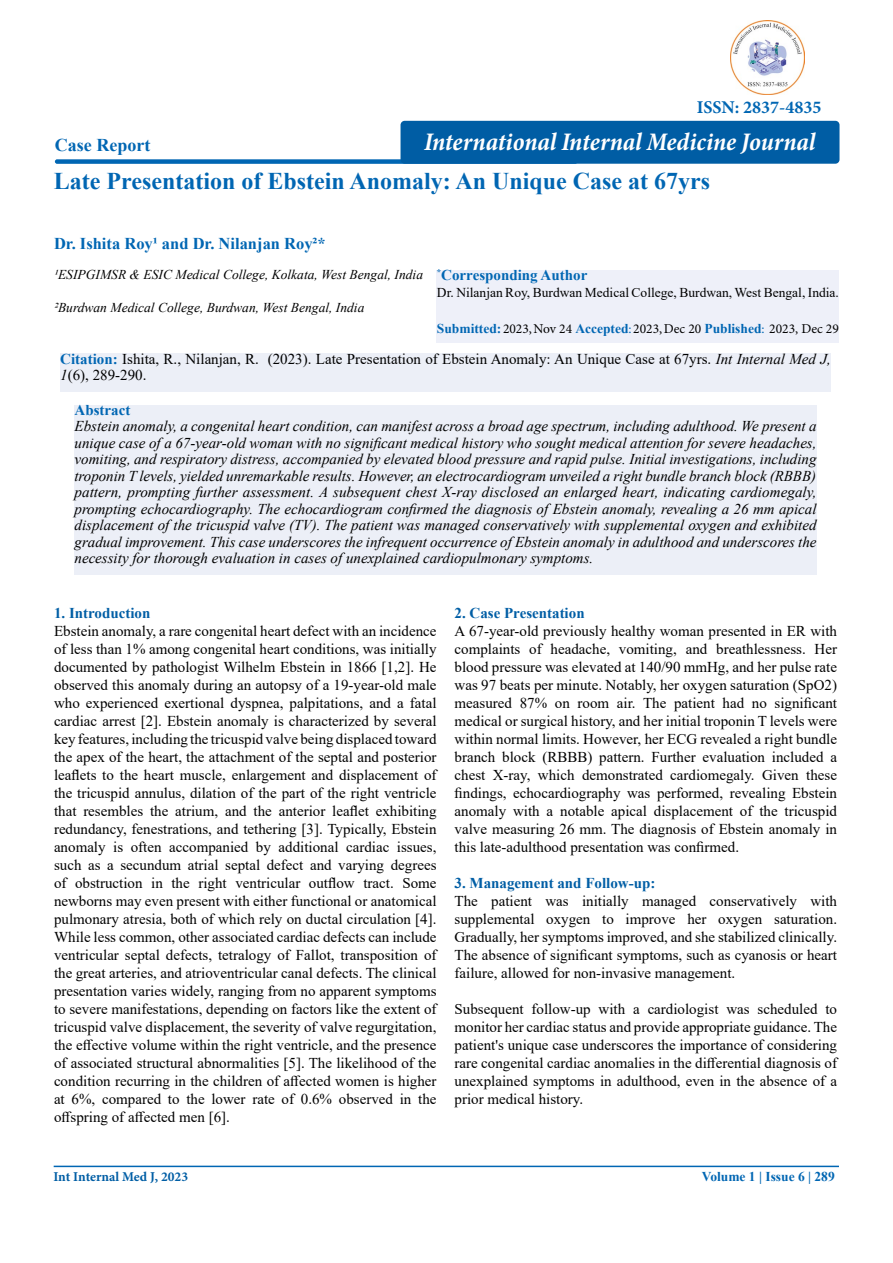
<style>
.page{position:relative;width:893px;height:1263px;background:#fff}
.page>*{position:absolute;margin:0;border:0;box-sizing:border-box;transform-origin:0 0}
.t1{font:italic 700 condensed 25.5px "Minion Pro";letter-spacing:-.005em;color:#fff}
.t2{font:700 24px "Times New Roman";color:#0066b3}
.t3{font:700 18px "Minion Pro";color:#0066b3}
.t4{font:700 18px "Times New Roman";color:#0066b3}
.t5{font:700 16.5px "Times New Roman";color:#0066b3}
.t6{font:15px/18px "Times New Roman";color:#000;text-align:justify}
.t7{font:italic 15px/16.5px "Times New Roman";color:#000;text-align:justify}
.t8{font:700 15px "Times New Roman";color:#005ea5}
.t9{font:700 15px "Times New Roman";color:#0066b3}
.t10{font:italic 13.5px "Times New Roman";color:#000}
.t11{font:13.5px "Times New Roman";color:#000}
.t12{font:13.5px "Minion Pro";color:#000}
.t13{font:700 13.5px "Minion Pro";letter-spacing:-.005em;color:#005ea5}
.t14{font:700 13.5px "Times New Roman";color:#0066b3}
.s1{font-family:"Times New Roman";font-weight:700;color:#0066b3}
.s2{color:#0066b3}
.s3{font-weight:700;color:#0066b3}
.s4{font-style:italic}
</style>
<div class="page">
<hr style="left:54px;top:1166px;width:785px;height:1px;background:#0066b3">
<div style="left:55px;top:159px;width:522px;height:5px;background:#0066b3;border-radius:2px"></div>
<div style="left:437px;top:270px;width:402px;height:72px;background:#eef0f9"></div>
<div style="left:60px;top:353px;width:771px;height:39px;background:#eceff7"></div>
<div style="left:75px;top:405px;width:741px;height:169px;background:#eceff7"></div>
<div style="left:401px;top:121px;width:438px;height:43px;background:#005da4;border-radius:4px"></div>
<img style="left:730px;top:20px;width:75px;height:75px">
<p class="t4" style="left:55px;top:132px;width:97px">Case Report</p>
<p class="t3" style="left:697px;top:94px;width:126px">ISSN: 2837-4835</p>
<h1 class="t1" style="left:424px;top:124px;width:393px">International Internal Medicine Journal</h1>
<h2 class="t2" style="left:54px;top:164px;width:658px">Late Presentation of Ebstein Anomaly: An Unique Case at 67yrs</h2>
<p class="t5" style="left:54px;top:231px;width:273px">Dr. Ishita Roy¹ and Dr. Nilanjan Roy²*</p>
<p class="t9" style="left:437px;top:264px;width:152px"><sup>*</sup>Corresponding Author</p>
<p class="t11" style="left:437px;top:283px;width:404px">Dr. Nilanjan Roy, Burdwan Medical College, Burdwan, West Bengal, India.</p>
<p class="t12" style="left:437px;top:319px;width:403px"><span class="s1">Submitted:</span>2023, Nov 24 <span class="s1">Accepted</span><span class="s2">:</span> 2023, Dec 20 <span class="s1">Published</span><span class="s2">:</span> 2023, Dec 29</p>
<p class="t6" style="left:60px;top:350px;width:772px;line-height:16.5px"><span class="s3">Citation:</span> Ishita, R., Nilanjan, R. (2023). Late Presentation of Ebstein Anomaly: An Unique Case at 67yrs. <span class="s4">Int Internal Med J,<br>1</span>(6), 289-290.</p>
<p class="t9" style="left:75px;top:399px;width:57px">Abstract</p>
<p class="t7" style="left:75px;top:418px;width:744px">Ebstein anomaly, a congenital heart condition, can manifest across a broad age spectrum, including adulthood. We present a unique case of a 67-year-old woman with no significant medical history who sought medical attention for severe headaches, vomiting, and respiratory distress, accompanied by elevated blood pressure and rapid pulse. Initial investigations, including troponin T levels, yielded unremarkable results. However, an electrocardiogram unveiled a right bundle branch block (RBBB) pattern, prompting further assessment. A subsequent chest X-ray disclosed an enlarged heart, indicating cardiomegaly, prompting echocardiography. The echocardiogram confirmed the diagnosis of Ebstein anomaly, revealing a 26 mm apical displacement of the tricuspid valve (TV). The patient was managed conservatively with supplemental oxygen and exhibited gradual improvement. This case underscores the infrequent occurrence of Ebstein anomaly in adulthood and underscores the necessity for thorough evaluation in cases of unexplained cardiopulmonary symptoms.</p>
<p class="t10" style="left:54px;top:266px;width:371px">¹ESIPGIMSR &amp; ESIC Medical College, Kolkata, West Bengal, India</p>
<p class="t10" style="left:54px;top:298px;width:312px">²Burdwan Medical College, Burdwan, West Bengal, India</p>
<p class="t8" style="left:54px;top:602px;width:98px">1. Introduction</p>
<p class="t6" style="left:54px;top:621px;width:384px">Ebstein anomaly, a rare congenital heart defect with an incidence of less than 1% among congenital heart conditions, was initially documented by pathologist Wilhelm Ebstein in 1866 [1,2]. He observed this anomaly during an autopsy of a 19-year-old male who experienced exertional dyspnea, palpitations, and a fatal cardiac arrest [2]. Ebstein anomaly is characterized by several key features, including the tricuspid valve being displaced toward the apex of the heart, the attachment of the septal and posterior leaflets to the heart muscle, enlargement and displacement of the tricuspid annulus, dilation of the part of the right ventricle that resembles the atrium, and the anterior leaflet exhibiting redundancy, fenestrations, and tethering [3]. Typically, Ebstein anomaly is often accompanied by additional cardiac issues, such as a secundum atrial septal defect and varying degrees of obstruction in the right ventricular outflow tract. Some newborns may even present with either functional or anatomical pulmonary atresia, both of which rely on ductal circulation [4].<br>While less common, other associated cardiac defects can include ventricular septal defects, tetralogy of Fallot, transposition of the great arteries, and atrioventricular canal defects. The clinical presentation varies widely, ranging from no apparent symptoms to severe manifestations, depending on factors like the extent of tricuspid valve displacement, the severity of valve regurgitation, the effective volume within the right ventricle, and the presence of associated structural abnormalities [5]. The likelihood of the condition recurring in the children of affected women is higher at 6%, compared to the lower rate of 0.6% observed in the offspring of affected men [6].</p>
<p class="t8" style="left:454px;top:602px;width:132px">2. Case Presentation</p>
<p class="t6" style="left:454px;top:621px;width:384px">A 67-year-old previously healthy woman presented in ER with complaints of headache, vomiting, and breathlessness. Her blood pressure was elevated at 140/90 mmHg, and her pulse rate was 97 beats per minute. Notably, her oxygen saturation (SpO2) measured 87% on room air. The patient had no significant medical or surgical history, and her initial troponin T levels were within normal limits. However, her ECG revealed a right bundle branch block (RBBB) pattern. Further evaluation included a chest X-ray, which demonstrated cardiomegaly. Given these findings, echocardiography was performed, revealing Ebstein anomaly with a notable apical displacement of the tricuspid valve measuring 26 mm. The diagnosis of Ebstein anomaly in this late-adulthood presentation was confirmed.</p>
<p class="t8" style="left:454px;top:872px;width:202px">3. Management and Follow-up:</p>
<p class="t6" style="left:454px;top:891px;width:384px">The patient was initially managed conservatively with supplemental oxygen to improve her oxygen saturation.<br>Gradually, her symptoms improved, and she stabilized clinically.<br>The absence of significant symptoms, such as cyanosis or heart failure, allowed for non-invasive management.</p>
<p class="t6" style="left:454px;top:999px;width:384px">Subsequent follow-up with a cardiologist was scheduled to monitor her cardiac status and provide appropriate guidance. The patient's unique case underscores the importance of considering rare congenital cardiac anomalies in the differential diagnosis of unexplained symptoms in adulthood, even in the absence of a prior medical history.</p>
<p class="t13" style="left:53px;top:1167px;width:136px">Int Internal Med J, 2023</p>
<p class="t14" style="left:702px;top:1166px;width:134px">Volume 1 | Issue 6 | 289</p>
</div>
